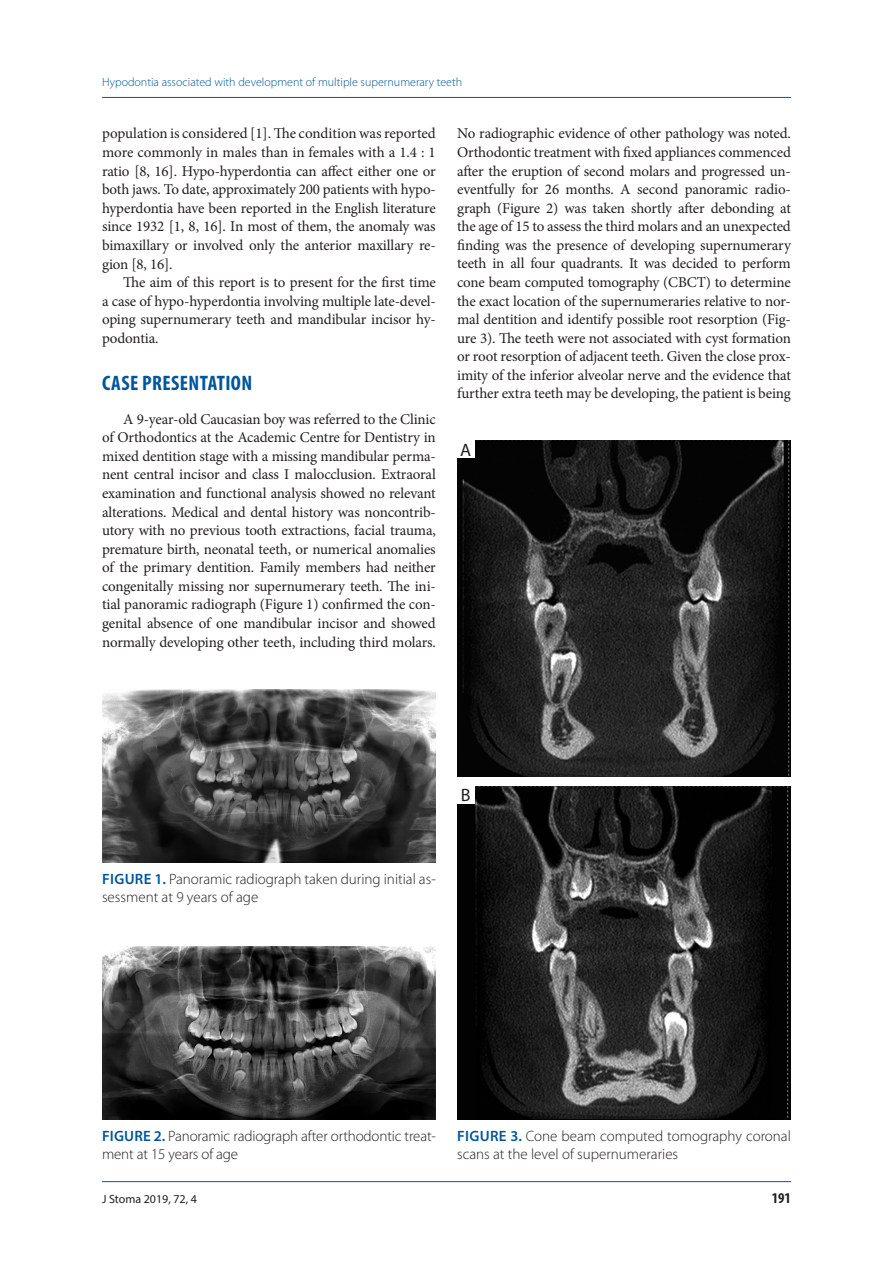
<style>
.page{position:relative;width:893px;height:1263px;background:#fff}
.page>*{position:absolute;margin:0;border:0;box-sizing:border-box;transform-origin:0 0}
.Śródtytuł-1{font:700 condensed 21px "Myriad Pro";letter-spacing:.02em;color:#01569b}
.RYC-A-Z{font:18px "Myriad Pro";color:#231f20}
.Tekst{font:15px/18.6px "Minion Pro";letter-spacing:-.01em;color:#231f20;text-align:justify}
.Tabela-rycina-podpis{font:300 15px/18px "Myriad Pro";color:#231f20}
.Strona_nieparzysta{font:700 condensed 15px "Myriad Pro";color:#231f20}
.t1{font:300 12px "Myriad Pro";color:#01569b}
.t2{font:12px "Myriad Pro";color:#231f20}
.s1{font-weight:600;color:#01569b}
</style>
<div class="page">
<hr style="left:102px;top:97px;width:689px;height:1px;background:#01569b">
<hr style="left:102px;top:1181px;width:689px;height:1px;background:#01569b">
<img style="left:102px;top:689px;width:334px;height:174px">
<img style="left:457px;top:441px;width:334px;height:335px">
<img style="left:457px;top:786px;width:334px;height:334px">
<img style="left:102px;top:946px;width:334px;height:174px">
<div style="left:457px;top:441px;width:17px;height:17px;background:#fff"></div>
<div style="left:457px;top:786px;width:17px;height:17px;background:#fff"></div>
<p class="t1" style="left:102px;top:76px;width:362px">Hypodontia associated with development of multiple supernumerary teeth</p>
<p class="Tekst" style="left:102px;top:124px;width:335px">population is considered [1]. The condition was reported more commonly in males than in females with a 1.4 : 1 ratio [8, 16]. Hypo-hyperdontia can affect either one or both jaws. To date, approximately 200 patients with hypo&shy;hyperdontia have been reported in the English literature since 1932 [1, 8, 16]. In most of them, the anomaly was bimaxillary or involved only the anterior maxillary re&shy;gion [8, 16].</p>
<p class="Tekst" style="left:102px;top:273px;width:335px;text-indent:21px">The aim of this report is to present for the first time a case of hypo-hyperdontia involving multiple late-devel&shy;oping supernumerary teeth and mandibular incisor hy&shy;podontia.</p>
<p class="Śródtytuł-1" style="left:102px;top:370px;width:152px">CASE PRESENTATION</p>
<p class="Tekst" style="left:102px;top:410px;width:335px;text-indent:21px">A 9-year-old Caucasian boy was referred to the Clinic of Orthodontics at the Academic Centre for Dentistry in mixed dentition stage with a missing mandibular perma&shy;nent central incisor and class I malocclusion. Extraoral examination and functional analysis showed no relevant alterations. Medical and dental history was noncontrib&shy;utory with no previous tooth extractions, facial trauma, premature birth, neonatal teeth, or numerical anomalies of the primary dentition. Family members had neither congenitally missing nor supernumerary teeth. The ini&shy;tial panoramic radiograph (Figure 1) confirmed the con&shy;genital absence of one mandibular incisor and showed normally developing other teeth, including third molars.</p>
<p class="Tekst" style="left:457px;top:124px;width:335px">No radiographic evidence of other pathology was noted.<br>Orthodontic treatment with fixed appliances commenced after the eruption of second molars and progressed un&shy;eventfully for 26 months. A second panoramic radio&shy;graph (Figure 2) was taken shortly after debonding at the age of 15 to assess the third molars and an unexpected finding was the presence of developing supernumerary teeth in all four quadrants. It was decided to perform cone beam computed tomography (CBCT) to determine the exact location of the supernumeraries relative to nor&shy;mal dentition and identify possible root resorption (Fig&shy;ure 3). The teeth were not associated with cyst formation or root resorption of adjacent teeth. Given the close prox&shy;imity of the inferior alveolar nerve and the evidence that further extra teeth may be developing, the patient is being</p>
<p class="RYC-A-Z" style="left:460px;top:439px;width:13px">A</p>
<p class="RYC-A-Z" style="left:461px;top:784px;width:11px">B</p>
<p class="Tabela-rycina-podpis" style="left:102px;top:870px;width:335px"><span class="s1">FIGURE 1.</span> Panoramic radiograph taken during initial as&shy;sessment at 9 years of age</p>
<p class="Tabela-rycina-podpis" style="left:102px;top:1127px;width:335px"><span class="s1">FIGURE 2.</span> Panoramic radiograph after orthodontic treat&shy;ment at 15 years of age</p>
<p class="Tabela-rycina-podpis" style="left:457px;top:1127px;width:335px"><span class="s1">FIGURE 3.</span> Cone beam computed tomography coronal scans at the level of supernumeraries</p>
<p class="t2" style="left:102px;top:1192px;width:96px">J Stoma 2019, 72, 4</p>
<p class="Strona_nieparzysta" style="left:772px;top:1189px;width:21px">191</p>
</div>
